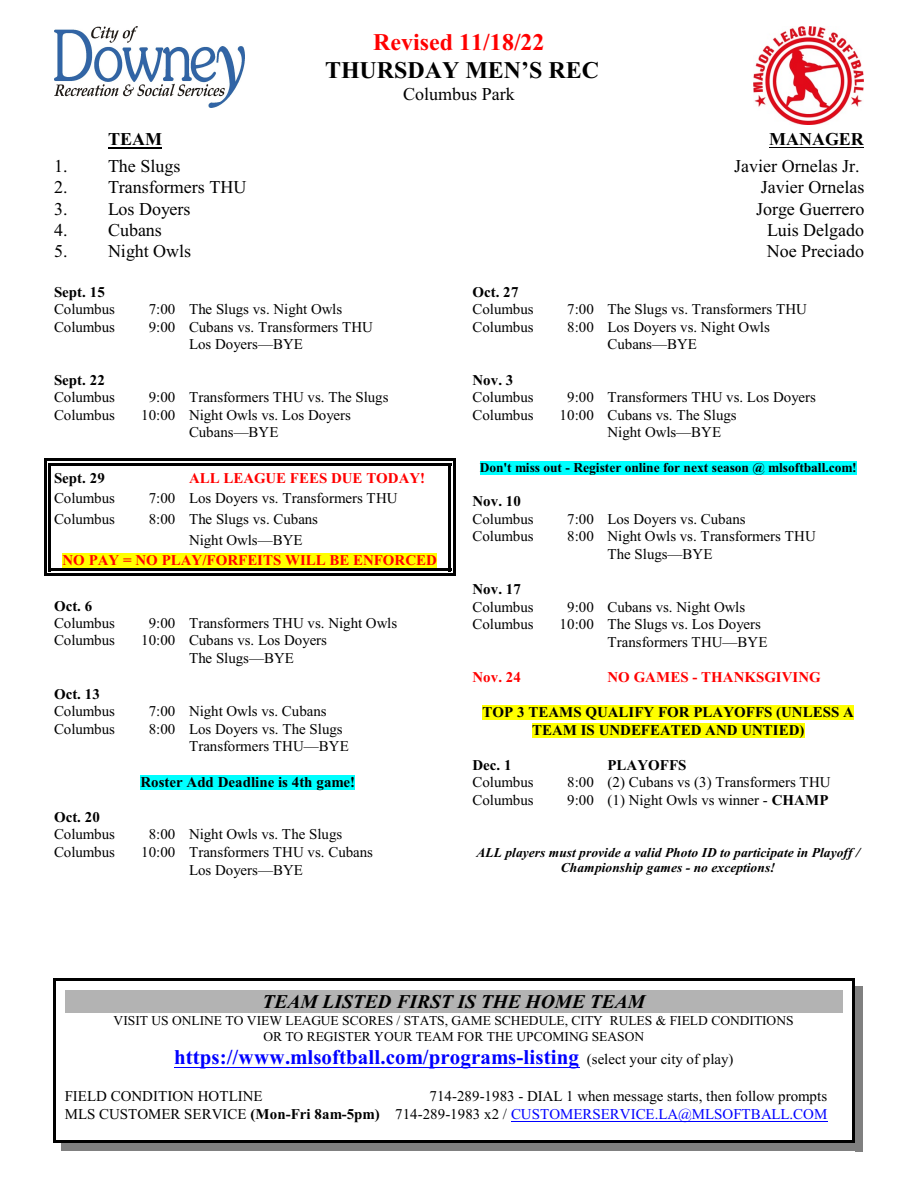
<style>
.page{position:relative;width:918px;height:1188px;background:#fff}
.page>*{position:absolute;margin:0;border:0;box-sizing:border-box;transform-origin:0 0}
.t1{font:700 24px "Times New Roman";color:#000}
.t2{font:700 24px "Times New Roman";color:#f00}
.t3{font:700 21px "Times New Roman";color:#00f}
.t4{font:italic 700 19.5px "Times New Roman";color:#000}
.t5{font:18px "Times New Roman";color:#000}
.t6{font:700 18px "Times New Roman";color:#000}
.t7{font:15px/17.7px "Times New Roman";color:#000}
.t8{font:700 15px/17.4px "Times New Roman";color:#000;text-align:center}
.t9{font:700 15px "Times New Roman";color:#f00}
.t10{font:13.5px/15.9px "Times New Roman";color:#000;text-align:center}
.t11{font:italic 700 13.5px/15.6px "Times New Roman";color:#000;text-align:center}
.t12{font:700 13.5px "Times New Roman";color:#000}
.s1{font-weight:700}
.s2{font-weight:400;font-size:15px;color:#000}
.s3{color:#00f}
</style>
<div class="page">
<hr style="left:48px;top:463px;width:3px;height:26px;background:#000">
<hr style="left:448px;top:463px;width:3px;height:26px;background:#000">
<hr style="left:48px;top:463px;width:403px;height:3px;background:#000">
<hr style="left:44px;top:459px;width:2px;height:37px;background:#000">
<hr style="left:453px;top:459px;width:2px;height:37px;background:#000">
<hr style="left:44px;top:459px;width:411px;height:2px;background:#000">
<hr style="left:48px;top:489px;width:3px;height:21px;background:#000">
<hr style="left:448px;top:489px;width:3px;height:21px;background:#000">
<hr style="left:44px;top:482px;width:2px;height:35px;background:#000">
<hr style="left:453px;top:482px;width:2px;height:35px;background:#000">
<hr style="left:48px;top:510px;width:3px;height:20px;background:#000">
<hr style="left:448px;top:510px;width:3px;height:20px;background:#000">
<hr style="left:44px;top:503px;width:2px;height:34px;background:#000">
<hr style="left:453px;top:503px;width:2px;height:34px;background:#000">
<hr style="left:48px;top:530px;width:3px;height:21px;background:#000">
<hr style="left:448px;top:530px;width:3px;height:21px;background:#000">
<hr style="left:44px;top:523px;width:2px;height:35px;background:#000">
<hr style="left:453px;top:523px;width:2px;height:35px;background:#000">
<hr style="left:48px;top:551px;width:3px;height:20px;background:#000">
<hr style="left:448px;top:551px;width:3px;height:20px;background:#000">
<hr style="left:48px;top:568px;width:403px;height:3px;background:#000">
<hr style="left:44px;top:544px;width:2px;height:31px;background:#000">
<hr style="left:453px;top:544px;width:2px;height:31px;background:#000">
<hr style="left:44px;top:573px;width:411px;height:2px;background:#000">
<img style="left:54px;top:27px;width:191px;height:81px">
<img style="left:753px;top:27px;width:111px;height:97px">
<div style="left:65px;top:990px;width:778px;height:22px;background:#b3b3b3"></div>
<hr style="left:174px;top:1067px;width:405px;height:1px;background:#00f">
<hr style="left:511px;top:1121px;width:316px;height:1px;background:#00f">
<hr style="left:53px;top:978px;width:3px;height:165px;background:#000">
<hr style="left:852px;top:978px;width:3px;height:165px;background:#000">
<hr style="left:53px;top:978px;width:801px;height:3px;background:#000">
<hr style="left:53px;top:1140px;width:801px;height:3px;background:#000">
<div style="left:855px;top:986px;width:8px;height:165px;background:#808080"></div>
<div style="left:61px;top:1143px;width:802px;height:8px;background:#808080"></div>
<hr style="left:108px;top:148px;width:54px;height:1px;background:#000">
<hr style="left:769px;top:147px;width:95px;height:1px;background:#000">
<div style="left:62px;top:553px;width:375px;height:15px;background:#ff0"></div>
<div style="left:140px;top:775px;width:215px;height:15px;background:#0ff"></div>
<div style="left:480px;top:461px;width:288px;height:13px;background:#0ff"></div>
<div style="left:768px;top:461px;width:89px;height:13px;background:#0ff"></div>
<div style="left:483px;top:706px;width:371px;height:14px;background:#ff0"></div>
<div style="left:532px;top:723px;width:272px;height:15px;background:#ff0"></div>
<h1 class="t2" style="left:373px;top:34px;width:173px">Revised 11/18/22</h1>
<h1 class="t1" style="left:325px;top:62px;width:275px">THURSDAY MEN’S REC</h1>
<p class="t5" style="left:403px;top:88px;width:113px">Columbus Park</p>
<p class="t6" style="left:108px;top:133px;width:55px">TEAM</p>
<p class="t6" style="left:769px;top:133px;width:96px">MANAGER</p>
<p class="t5" style="left:54px;top:160px;width:128px">1. The Slugs</p>
<p class="t5" style="left:734px;top:160px;width:127px">Javier Ornelas Jr.</p>
<p class="t5" style="left:54px;top:181px;width:194px">2. Transformers THU</p>
<p class="t5" style="left:761px;top:181px;width:105px">Javier Ornelas</p>
<p class="t5" style="left:54px;top:202px;width:138px">3. Los Doyers</p>
<p class="t5" style="left:756px;top:202px;width:110px">Jorge Guerrero</p>
<p class="t5" style="left:54px;top:223px;width:109px">4. Cubans</p>
<p class="t5" style="left:767px;top:223px;width:98px">Luis Delgado</p>
<p class="t5" style="left:54px;top:245px;width:139px">5. Night Owls</p>
<p class="t5" style="left:767px;top:245px;width:99px">Noe Preciado</p>
<p class="t8" style="left:54px;top:285px;width:52px">Sept. 15</p>
<p class="t7" style="left:54px;top:302px;width:63px">Columbus</p>
<p class="t7" style="left:149px;top:302px;width:195px">7:00 The Slugs vs. Night Owls</p>
<p class="t7" style="left:54px;top:319px;width:63px">Columbus</p>
<p class="t7" style="left:189px;top:319px;width:186px;text-indent:-40px">9:00 Cubans vs. Transformers THU<br>Los Doyers—BYE</p>
<p class="t8" style="left:54px;top:373px;width:52px">Sept. 22</p>
<p class="t7" style="left:54px;top:390px;width:63px">Columbus</p>
<p class="t7" style="left:149px;top:390px;width:241px">9:00 Transformers THU vs. The Slugs</p>
<p class="t7" style="left:54px;top:407px;width:63px">Columbus</p>
<p class="t7" style="left:189px;top:407px;width:164px;text-indent:-48px">10:00 Night Owls vs. Los Doyers<br>Cubans—BYE</p>
<p class="t8" style="left:54px;top:471px;width:52px">Sept. 29</p>
<p class="t9" style="left:189px;top:473px;width:238px">ALL LEAGUE FEES DUE TODAY!</p>
<p class="t7" style="left:54px;top:491px;width:63px">Columbus</p>
<p class="t7" style="left:149px;top:491px;width:250px">7:00 Los Doyers vs. Transformers THU</p>
<p class="t7" style="left:54px;top:511px;width:63px">Columbus</p>
<p class="t7" style="left:189px;top:510px;width:131px;line-height:20.7px;text-indent:-40px">8:00 The Slugs vs. Cubans<br>Night Owls—BYE</p>
<p class="t9" style="left:62px;top:555px;width:376px">NO PAY = NO PLAY/FORFEITS WILL BE ENFORCED</p>
<p class="t8" style="left:54px;top:598px;width:40px">Oct. 6</p>
<p class="t7" style="left:54px;top:615px;width:63px">Columbus</p>
<p class="t7" style="left:149px;top:615px;width:250px">9:00 Transformers THU vs. Night Owls</p>
<p class="t7" style="left:54px;top:633px;width:63px">Columbus</p>
<p class="t7" style="left:189px;top:633px;width:140px;text-indent:-48px">10:00 Cubans vs. Los Doyers<br>The Slugs—BYE</p>
<p class="t8" style="left:54px;top:686px;width:47px">Oct. 13</p>
<p class="t7" style="left:54px;top:703px;width:63px">Columbus</p>
<p class="t7" style="left:149px;top:703px;width:180px">7:00 Night Owls vs. Cubans</p>
<p class="t7" style="left:54px;top:721px;width:63px">Columbus</p>
<p class="t7" style="left:189px;top:721px;width:161px;text-indent:-40px">8:00 Los Doyers vs. The Slugs<br>Transformers THU—BYE</p>
<p class="t8" style="left:140px;top:774px;width:216px">Roster Add Deadline is 4th game!</p>
<p class="t8" style="left:54px;top:810px;width:47px">Oct. 20</p>
<p class="t7" style="left:54px;top:827px;width:63px">Columbus</p>
<p class="t7" style="left:149px;top:827px;width:195px">8:00 Night Owls vs. The Slugs</p>
<p class="t7" style="left:54px;top:845px;width:63px">Columbus</p>
<p class="t7" style="left:189px;top:845px;width:186px;text-indent:-48px">10:00 Transformers THU vs. Cubans<br>Los Doyers—BYE</p>
<p class="t8" style="left:472px;top:285px;width:47px">Oct. 27</p>
<p class="t7" style="left:472px;top:302px;width:63px">Columbus</p>
<p class="t7" style="left:567px;top:302px;width:241px">7:00 The Slugs vs. Transformers THU</p>
<p class="t7" style="left:472px;top:319px;width:63px">Columbus</p>
<p class="t7" style="left:608px;top:319px;width:164px;text-indent:-40px">8:00 Los Doyers vs. Night Owls<br>Cubans—BYE</p>
<p class="t8" style="left:472px;top:373px;width:42px">Nov. 3</p>
<p class="t7" style="left:472px;top:390px;width:63px">Columbus</p>
<p class="t7" style="left:567px;top:390px;width:250px">9:00 Transformers THU vs. Los Doyers</p>
<p class="t7" style="left:472px;top:407px;width:63px">Columbus</p>
<p class="t7" style="left:608px;top:407px;width:131px;text-indent:-48px">10:00 Cubans vs. The Slugs<br>Night Owls—BYE</p>
<p class="t12" style="left:480px;top:462px;width:379px">Don't miss out - Register online for next season @ mlsoftball.com!</p>
<p class="t8" style="left:472px;top:494px;width:50px">Nov. 10</p>
<p class="t7" style="left:472px;top:511px;width:63px">Columbus</p>
<p class="t7" style="left:567px;top:511px;width:180px">7:00 Los Doyers vs. Cubans</p>
<p class="t7" style="left:472px;top:529px;width:63px">Columbus</p>
<p class="t7" style="left:608px;top:529px;width:210px;text-indent:-40px">8:00 Night Owls vs. Transformers THU<br>The Slugs—BYE</p>
<p class="t8" style="left:472px;top:582px;width:50px">Nov. 17</p>
<p class="t7" style="left:472px;top:599px;width:63px">Columbus</p>
<p class="t7" style="left:567px;top:599px;width:180px">9:00 Cubans vs. Night Owls</p>
<p class="t7" style="left:472px;top:617px;width:63px">Columbus</p>
<p class="t7" style="left:608px;top:617px;width:162px;text-indent:-48px">10:00 The Slugs vs. Los Doyers<br>Transformers THU—BYE</p>
<p class="t9" style="left:472px;top:672px;width:50px">Nov. 24</p>
<p class="t9" style="left:608px;top:672px;width:215px">NO GAMES - THANKSGIVING</p>
<p class="t8" style="left:483px;top:705px;width:373px">TOP 3 TEAMS QUALIFY FOR PLAYOFFS (UNLESS A<br>TEAM IS UNDEFEATED AND UNTIED)</p>
<p class="t8" style="left:472px;top:758px;width:40px">Dec. 1</p>
<p class="t8" style="left:608px;top:758px;width:80px">PLAYOFFS</p>
<p class="t7" style="left:472px;top:775px;width:63px">Columbus</p>
<p class="t7" style="left:567px;top:775px;width:265px">8:00 (2) Cubans vs (3) Transformers THU</p>
<p class="t7" style="left:472px;top:793px;width:63px">Columbus</p>
<p class="t7" style="left:567px;top:793px;width:263px">9:00 (1) Night Owls vs winner - <span class="s1">CHAMP</span></p>
<p class="t11" style="left:476px;top:846px;width:385px">ALL players must provide a valid Photo ID to participate in Playoff /<br>Championship games - no exceptions!</p>
<h3 class="t4" style="left:263px;top:995px;width:384px">TEAM LISTED FIRST IS THE HOME TEAM</h3>
<p class="t10" style="left:114px;top:1014px;width:682px">VISIT US ONLINE TO VIEW LEAGUE SCORES / STATS, GAME SCHEDULE, CITY RULES &amp; FIELD CONDITIONS<br>OR TO REGISTER YOUR TEAM FOR THE UPCOMING SEASON</p>
<h2 class="t3" style="left:174px;top:1050px;width:561px">https://www.mlsoftball.com/programs-listing <span class="s2">(select your city of play)</span></h2>
<p class="t7" style="left:65px;top:1088px;width:199px">FIELD CONDITION HOTLINE</p>
<p class="t7" style="left:65px;top:1088px;width:764px;text-align:right">714-289-1983 - DIAL 1 when message starts, then follow prompts<br>MLS CUSTOMER SERVICE <span class="s1">(Mon-Fri 8am-5pm)</span> 714-289-1983 x2 / <span class="s3">CUSTOMERSERVICE.LA@MLSOFTBALL.COM</span></p>
</div>
